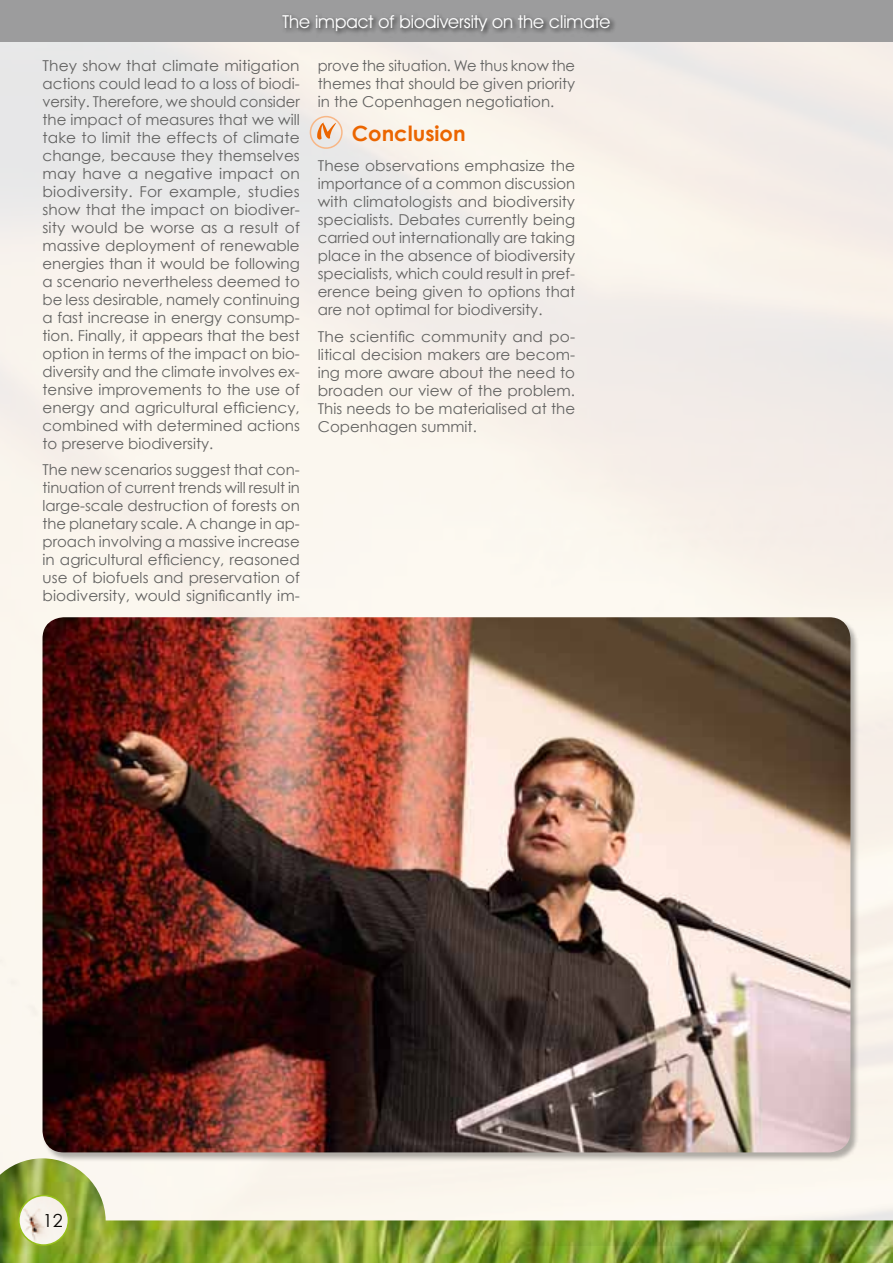
<style>
.page{position:relative;width:893px;height:1263px;background:#fff}
.page>*{position:absolute;margin:0;border:0;box-sizing:border-box;transform-origin:0 0}
.t1{font:700 21px "Century Gothic";color:#eb6500}
.t2{font:18px "Avant Garde IT Cby BT";color:#fff}
.t3{font:18px "Century Gothic";color:#000}
.t4{font:15px/18px "Century Gothic";color:#626261;text-align:justify}
</style>
<div class="page">
<img style="left:0;top:1158px;width:893px;height:105px">
<img style="left:19px;top:1195px;width:49px;height:50px;border-radius:25px">
<div style="left:18px;top:1195px;width:51px;height:51px;border:2px solid #94c119;border-radius:50%"></div>
<div style="left:0;top:0;width:893px;height:42px;background:#9c9c9d"></div>
<div style="left:280px;top:12px;width:337px;height:25px;background:#000;opacity:.75"></div>
<div style="left:310px;top:116px;width:33px;height:33px;border:2px solid #f8b786;border-radius:50%"></div>
<svg style="left:317px;top:123px;width:19px;height:17px"></svg>
<div style="left:42px;top:617px;width:817px;height:544px;background:#000;opacity:.3"></div>
<img style="left:43px;top:617px;width:807px;height:535px">
<p class="t2" style="left:282px;top:10px;width:330px">The impact of biodiversity on the climate</p>
<p class="t4" style="left:43px;top:56px;width:259px">They show that climate mitigation actions could lead to a loss of biodi&shy;versity. Therefore, we should consider the impact of measures that we will take to limit the effects of climate change, because they themselves may have a negative impact on biodiversity. For example, studies show that the impact on biodiver&shy;sity would be worse as a result of massive deployment of renewable energies than it would be following a scenario nevertheless deemed to be less desirable, namely continuing a fast increase in energy consump&shy;tion. Finally, it appears that the best option in terms of the impact on bio&shy;diversity and the climate involves ex&shy;tensive improvements to the use of energy and agricultural efficiency, combined with determined actions to preserve biodiversity.</p>
<p class="t4" style="left:43px;top:461px;width:259px">The new scenarios suggest that con&shy;tinuation of current trends will result in large-scale destruction of forests on the planetary scale. A change in ap&shy;proach involving a massive increase in agricultural efficiency, reasoned use of biofuels and preservation of biodiversity, would significantly im-</p>
<p class="t4" style="left:318px;top:56px;width:259px">prove the situation. We thus know the themes that should be given priority in the Copenhagen negotiation.</p>
<h1 class="t1" style="left:352px;top:120px;width:115px">Conclusion</h1>
<p class="t4" style="left:318px;top:157px;width:259px">These observations emphasize the importance of a common discussion with climatologists and biodiversity specialists. Debates currently being carried out internationally are taking place in the absence of biodiversity specialists, which could result in pref&shy;erence being given to options that are not optimal for biodiversity.</p>
<p class="t4" style="left:318px;top:327px;width:259px">The scientific community and po&shy;litical decision makers are becom&shy;ing more aware about the need to broaden our view of the problem.<br>This needs to be materialised at the Copenhagen summit.</p>
<p class="t3" style="left:43px;top:1209px;width:21px">12</p>
</div>
